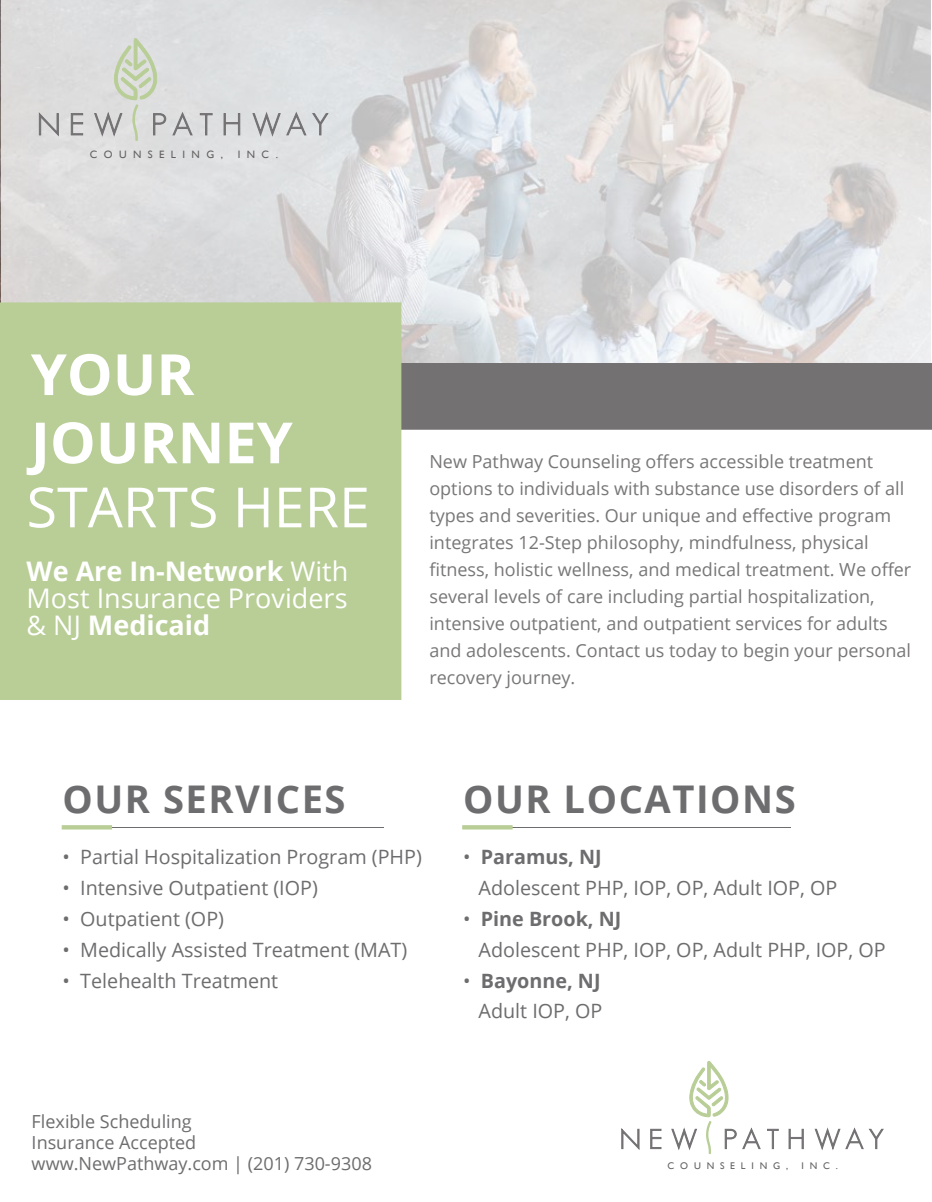
<style>
.page{position:relative;width:932px;height:1202px;background:#fff}
.page>*{position:absolute;margin:0;border:0;box-sizing:border-box;transform-origin:0 0}
.t1{font:700 56.85px/68.2px "Open Sans";color:#fff}
.t2{font:55.5px "Open Sans";color:#fff}
.t3{font:700 38.1px "Open Sans";letter-spacing:.04em;color:#6d6c6e}
.t4{font:27px/27px "Open Sans";color:#fff;text-align:justify}
.t5{font:19.8px/30.9px "Open Sans";color:#6d6c6e}
.t6{font:18px/27px "Open Sans";color:#787677}
.t7{font:18px/21px "Open Sans";color:#6d6c6e}
.t8{font:10.65px "Gill Sans";letter-spacing:.6em;color:#626061}
.t9{font:9.6px "Gill Sans";letter-spacing:.6em;color:#626061}
.s1{font-weight:700}
</style>
<div class="page">
<svg style="left:1px;top:0;width:929px;height:363px;background:#deddde"></svg>
<div style="left:41px;top:364px;width:891px;height:65px;background:#737172"></div>
<div style="left:41px;top:363px;width:891px;height:66px;border:1px solid #737173"></div>
<div style="left:0;top:303px;width:401px;height:396px;background:#b8ce96"></div>
<hr style="left:63px;top:827px;width:320px;height:1px;background:#6d6c6e">
<svg style="left:62px;top:825px;width:50px;height:4px"></svg>
<hr style="left:463px;top:827px;width:327px;height:1px;background:#6d6c6e">
<svg style="left:462px;top:825px;width:50px;height:4px"></svg>
<svg style="left:38px;top:111px;width:21px;height:26px"></svg>
<svg style="left:70px;top:113px;width:13px;height:23px"></svg>
<svg style="left:93px;top:38px;width:100px;height:103px;background:#d4d7d2"></svg>
<svg style="left:199px;top:113px;width:14px;height:23px"></svg>
<svg style="left:223px;top:113px;width:18px;height:23px"></svg>
<svg style="left:252px;top:110px;width:77px;height:28px;background:#caccce"></svg>
<svg style="left:621px;top:1128px;width:18px;height:22px"></svg>
<svg style="left:650px;top:1128px;width:11px;height:21px"></svg>
<svg style="left:671px;top:1061px;width:108px;height:93px"></svg>
<svg style="left:788px;top:1128px;width:16px;height:21px"></svg>
<svg style="left:814px;top:1127px;width:70px;height:23px"></svg>
<p class="t8" style="left:90px;top:148px;width:135px">COUNSELING,</p>
<p class="t8" style="left:238px;top:148px;width:42px">INC.</p>
<h1 class="t1" style="left:31px;top:339px;width:263px">YOUR<br>JOURNEY</h1>
<h2 class="t2" style="left:27px;top:469px;width:345px">STARTS HERE</h2>
<h3 class="t4" style="left:27px;top:557px;width:323px"><span class="s1">We Are In-Network</span> With Most Insurance Providers &amp; NJ <span class="s1">Medicaid</span></h3>
<p class="t6" style="left:429px;top:447px;width:483px">New Pathway Counseling offers accessible treatment options to individuals with substance use disorders of all types and severities. Our unique and effective program integrates 12-Step philosophy, mindfulness, physical fitness, holistic wellness, and medical treatment. We offer several levels of care including partial hospitalization, intensive outpatient, and outpatient services for adults and adolescents. Contact us today to begin your personal recovery journey.</p>
<h3 class="t3" style="left:63px;top:772px;width:284px">OUR SERVICES</h3>
<p class="t5" style="left:63px;top:841px;width:361px">• Partial Hospitalization Program (PHP)</p>
<p class="t5" style="left:63px;top:872px;width:257px">• Intensive Outpatient (IOP)</p>
<p class="t5" style="left:63px;top:902px;width:163px">• Outpatient (OP)</p>
<p class="t5" style="left:63px;top:933px;width:346px">• Medically Assisted Treatment (MAT)</p>
<p class="t5" style="left:63px;top:964px;width:217px">• Telehealth Treatment</p>
<p class="t7" style="left:32px;top:1110px;width:342px">Flexible Scheduling<br>Insurance Accepted www.NewPathway.com | (201) 730-9308</p>
<h3 class="t3" style="left:463px;top:772px;width:334px">OUR LOCATIONS</h3>
<p class="t5" style="left:478px;top:841px;width:360px;text-indent:-15px">• <span class="s1">Paramus, NJ<br></span>Adolescent PHP, IOP, OP, Adult IOP, OP</p>
<p class="t5" style="left:478px;top:902px;width:408px;text-indent:-15px">• <span class="s1">Pine Brook, NJ<br></span>Adolescent PHP, IOP, OP, Adult PHP, IOP, OP</p>
<p class="t5" style="left:463px;top:964px;width:141px;text-align:right">• <span class="s1">Bayonne, NJ<br></span>Adult IOP, OP</p>
<p class="t9" style="left:667px;top:1160px;width:122px">COUNSELING,</p>
<p class="t9" style="left:801px;top:1160px;width:38px">INC.</p>
</div>
